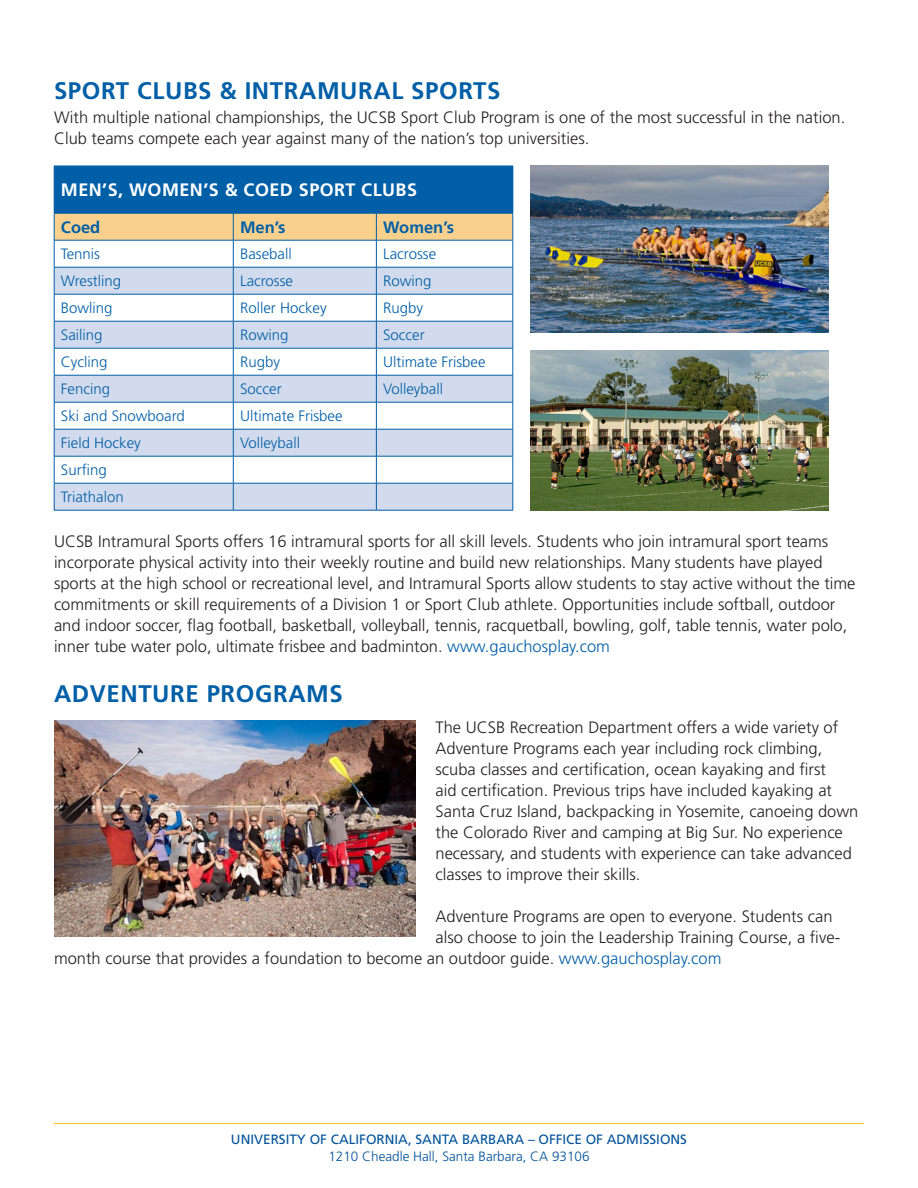
<style>
.page{position:relative;width:918px;height:1188px;background:#fff}
.page>*{position:absolute;margin:0;border:0;box-sizing:border-box;transform-origin:0 0}
.subhead{font:700 24px "Frutiger";letter-spacing:.025em;color:#015fa7}
.subhead-2{font:700 18px "Frutiger";letter-spacing:.025em;color:#fff}
.description{font:300 16.5px/21px "Frutiger";color:#231f20}
.www{font:700 16.5px "Frutiger";color:#015fa7}
.www-2{font:300 15px "Frutiger";color:#015fa7}
.ucsb_address{font:13.5px "Frutiger";color:#01529a}
.ucsb_address-2{font:300 13.5px "Frutiger";color:#01529a}
.s1{color:#015fa7}
</style>
<div class="page">
<div style="left:54px;top:166px;width:459px;height:47px;background:#015fa7"></div>
<hr style="left:513px;top:166px;width:1px;height:47px;background:#015fa7">
<svg style="left:54px;top:213px;width:460px;height:297px"></svg>
<hr style="left:54px;top:510px;width:179px;height:1px;background:#015fa7">
<hr style="left:233px;top:510px;width:143px;height:1px;background:#015fa7">
<hr style="left:376px;top:510px;width:137px;height:1px;background:#015fa7">
<hr style="left:54px;top:1123px;width:810px;height:1px;background:#fec422">
<img style="left:530px;top:166px;width:298px;height:166px">
<img style="left:530px;top:351px;width:298px;height:159px">
<img style="left:54px;top:721px;width:361px;height:215px">
<p class="subhead" style="left:54px;top:77px;width:448px">SPORT CLUBS &amp; INTRAMURAL SPORTS</p>
<p class="description" style="left:54px;top:107px;width:793px">With multiple national championships, the UCSB Sport Club Program is one of the most successful in the nation.<br>Club teams compete each year against many of the nation’s top universities.</p>
<p class="subhead-2" style="left:61px;top:180px;width:358px">MEN’S, WOMEN’S &amp; COED SPORT CLUBS</p>
<p class="www" style="left:61px;top:217px;width:41px">Coed</p>
<p class="www" style="left:240px;top:217px;width:47px">Men’s</p>
<p class="www" style="left:383px;top:217px;width:72px">Women’s</p>
<p class="www-2" style="left:61px;top:246px;width:41px">Tennis</p>
<p class="www-2" style="left:240px;top:246px;width:53px">Baseball</p>
<p class="www-2" style="left:383px;top:246px;width:55px">Lacrosse</p>
<p class="www-2" style="left:61px;top:273px;width:62px">Wrestling</p>
<p class="www-2" style="left:240px;top:273px;width:55px">Lacrosse</p>
<p class="www-2" style="left:383px;top:273px;width:50px">Rowing</p>
<p class="www-2" style="left:61px;top:300px;width:53px">Bowling</p>
<p class="www-2" style="left:240px;top:300px;width:88px">Roller Hockey</p>
<p class="www-2" style="left:383px;top:300px;width:42px">Rugby</p>
<p class="www-2" style="left:61px;top:327px;width:43px">Sailing</p>
<p class="www-2" style="left:240px;top:327px;width:50px">Rowing</p>
<p class="www-2" style="left:383px;top:327px;width:43px">Soccer</p>
<p class="www-2" style="left:61px;top:354px;width:48px">Cycling</p>
<p class="www-2" style="left:240px;top:354px;width:42px">Rugby</p>
<p class="www-2" style="left:383px;top:354px;width:104px">Ultimate Frisbee</p>
<p class="www-2" style="left:61px;top:381px;width:51px">Fencing</p>
<p class="www-2" style="left:240px;top:381px;width:43px">Soccer</p>
<p class="www-2" style="left:383px;top:381px;width:62px">Volleyball</p>
<p class="www-2" style="left:61px;top:408px;width:125px">Ski and Snowboard</p>
<p class="www-2" style="left:240px;top:408px;width:104px">Ultimate Frisbee</p>
<p class="www-2" style="left:61px;top:435px;width:81px">Field Hockey</p>
<p class="www-2" style="left:240px;top:435px;width:61px">Volleyball</p>
<p class="www-2" style="left:61px;top:462px;width:47px">Surfing</p>
<p class="www-2" style="left:61px;top:489px;width:64px">Triathalon</p>
<p class="description" style="left:54px;top:531px;width:803px">UCSB Intramural Sports offers 16 intramural sports for all skill levels. Students who join intramural sport teams incorporate physical activity into their weekly routine and build new relationships. Many students have played sports at the high school or recreational level, and Intramural Sports allow students to stay active without the time commitments or skill requirements of a Division 1 or Sport Club athlete. Opportunities include softball, outdoor and indoor soccer, flag football, basketball, volleyball, tennis, racquetball, bowling, golf, table tennis, water polo, inner tube water polo, ultimate frisbee and badminton. <span class="s1">www.gauchosplay.com</span></p>
<p class="subhead" style="left:54px;top:680px;width:290px">ADVENTURE PROGRAMS</p>
<p class="description" style="left:436px;top:718px;width:424px">The UCSB Recreation Department offers a wide variety of Adventure Programs each year including rock climbing, scuba classes and certification, ocean kayaking and first<br>aid certification. Previous trips have included kayaking at Santa Cruz Island, backpacking in Yosemite, canoeing down the Colorado River and camping at Big Sur. No experience necessary, and students with experience can take advanced classes to improve their skills.</p>
<p class="description" style="left:436px;top:907px;width:399px">Adventure Programs are open to everyone. Students can</p>
<p class="description" style="left:436px;top:928px;width:406px">also choose to join the Leadership Training Course, a five-</p>
<p class="description" style="left:54px;top:949px;width:669px">month course that provides a foundation to become an outdoor guide. <span class="s1">www.gauchosplay.com</span></p>
<p class="ucsb_address" style="left:231px;top:1132px;width:458px">UNIVERSITY OF CALIFORNIA, SANTA BARBARA – OFFICE OF ADMISSIONS</p>
<p class="ucsb_address-2" style="left:328px;top:1148px;width:263px">1210 Cheadle Hall, Santa Barbara, CA 93106</p>
</div>
